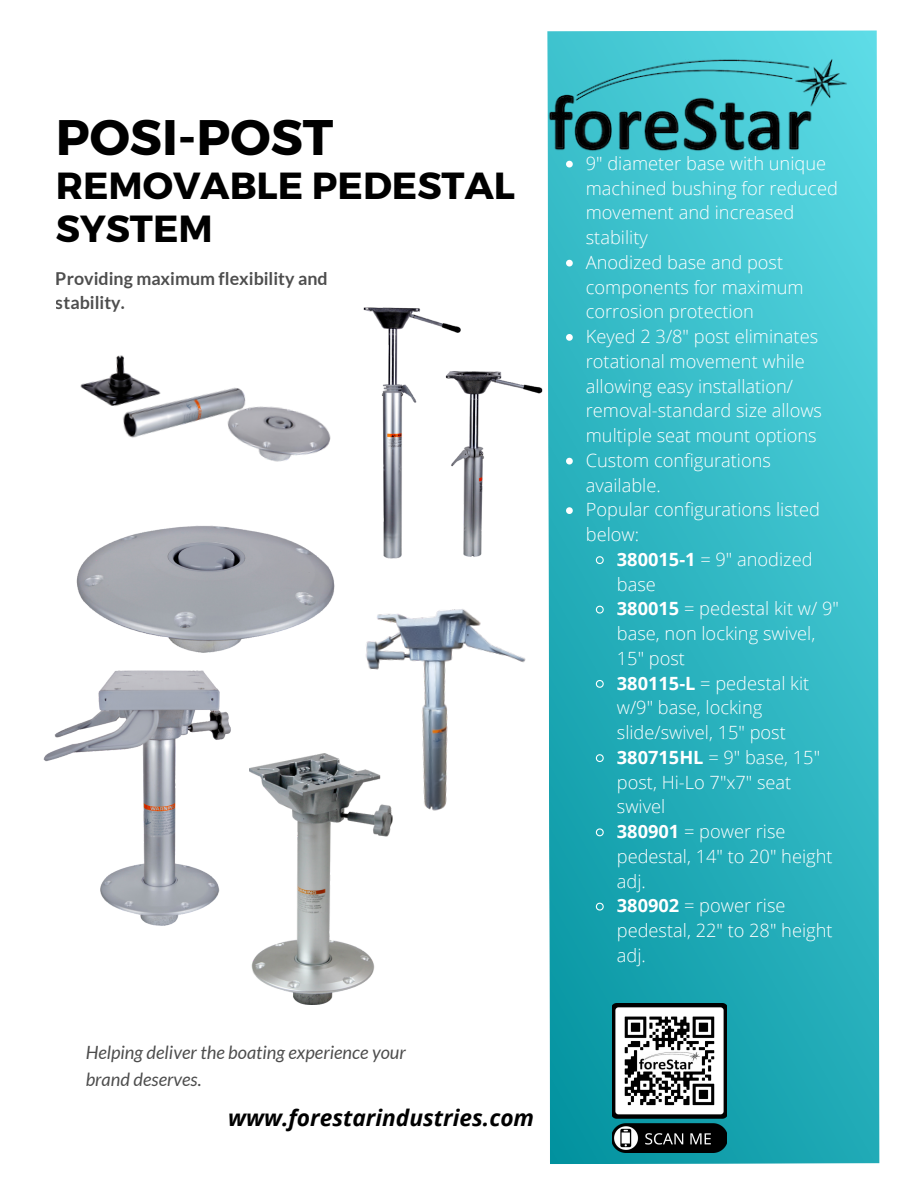
<style>
.page{position:relative;width:918px;height:1188px;background:#fff}
.page>*{position:absolute;margin:0;border:0;box-sizing:border-box;transform-origin:0 0}
.t1{font:700 49.95px "Montserrat";color:#000}
.t2{font:700 37.65px/42.6px "Montserrat";color:#000}
.t3{font:italic 700 22.65px "Open Sans";color:#000}
.t4{font:300 18.3px/24.8px "Open Sans";color:#fff}
.t5{font:italic 18.3px/27.5px "Lato";color:#000}
.t6{font:700 17.85px/23.9px "Lato";color:#000}
.s1{font-weight:700}
</style>
<div class="page">
<svg style="left:547px;top:31px;width:332px;height:1133px;background:#31b6c2"></svg>
<img style="left:547px;top:59px;width:300px;height:93px">
<svg style="left:566px;top:161px;width:7px;height:7px"></svg>
<svg style="left:595px;top:605px;width:10px;height:9px"></svg>
<svg style="left:595px;top:679px;width:10px;height:10px"></svg>
<svg style="left:595px;top:753px;width:10px;height:10px"></svg>
<svg style="left:595px;top:828px;width:10px;height:9px"></svg>
<svg style="left:595px;top:902px;width:10px;height:9px"></svg>
<img style="left:76px;top:526px;width:256px;height:103px">
<img style="left:251px;top:936px;width:124px;height:68px">
<img style="left:191px;top:260px;width:506px;height:337px">
<img style="left:339px;top:586px;width:208px;height:237px">
<img style="left:80px;top:260px;width:301px;height:258px">
<img style="left:43px;top:629px;width:349px;height:307px">
<img style="left:613px;top:1003px;width:113px;height:150px">
<p class="t1" style="left:56px;top:104px;width:279px">POSI-POST</p>
<p class="t2" style="left:56px;top:163px;width:461px">REMOVABLE PEDESTAL<br>SYSTEM</p>
<p class="t6" style="left:56px;top:267px;width:273px">Providing maximum flexibility and stability.</p>
<p class="t5" style="left:86px;top:1038px;width:322px">Helping deliver the boating experience your brand deserves.</p>
<p class="t3" style="left:228px;top:1102px;width:307px">www.forestarindustries.com</p>
<p class="t4" style="left:586px;top:150px;width:254px">9" diameter base with unique machined bushing for reduced movement and increased stability</p>
<p class="t4" style="left:586px;top:249px;width:219px">Anodized base and post components for maximum corrosion protection</p>
<p class="t4" style="left:586px;top:324px;width:238px">Keyed 2 3/8" post eliminates rotational movement while allowing easy installation/ removal-standard size allows multiple seat mount options</p>
<p class="t4" style="left:586px;top:447px;width:187px">Custom configurations available.</p>
<p class="t4" style="left:586px;top:497px;width:236px">Popular configurations listed below:</p>
<p class="t4" style="left:617px;top:546px;width:197px"><span class="s1">380015-1</span> = 9" anodized base</p>
<p class="t4" style="left:617px;top:596px;width:224px"><span class="s1">380015</span> = pedestal kit w/ 9" base, non locking swivel,<br>15" post</p>
<p class="t4" style="left:617px;top:670px;width:194px"><span class="s1">380115-L</span> = pedestal kit w/9" base, locking slide/swivel, 15" post</p>
<p class="t4" style="left:617px;top:744px;width:205px"><span class="s1">380715HL</span> = 9" base, 15" post, Hi-Lo 7"x7" seat swivel</p>
<p class="t4" style="left:617px;top:819px;width:217px"><span class="s1">380901</span> = power rise pedestal, 14" to 20" height adj.</p>
<p class="t4" style="left:617px;top:893px;width:217px"><span class="s1">380902</span> = power rise pedestal, 22" to 28" height adj.</p>
</div>
